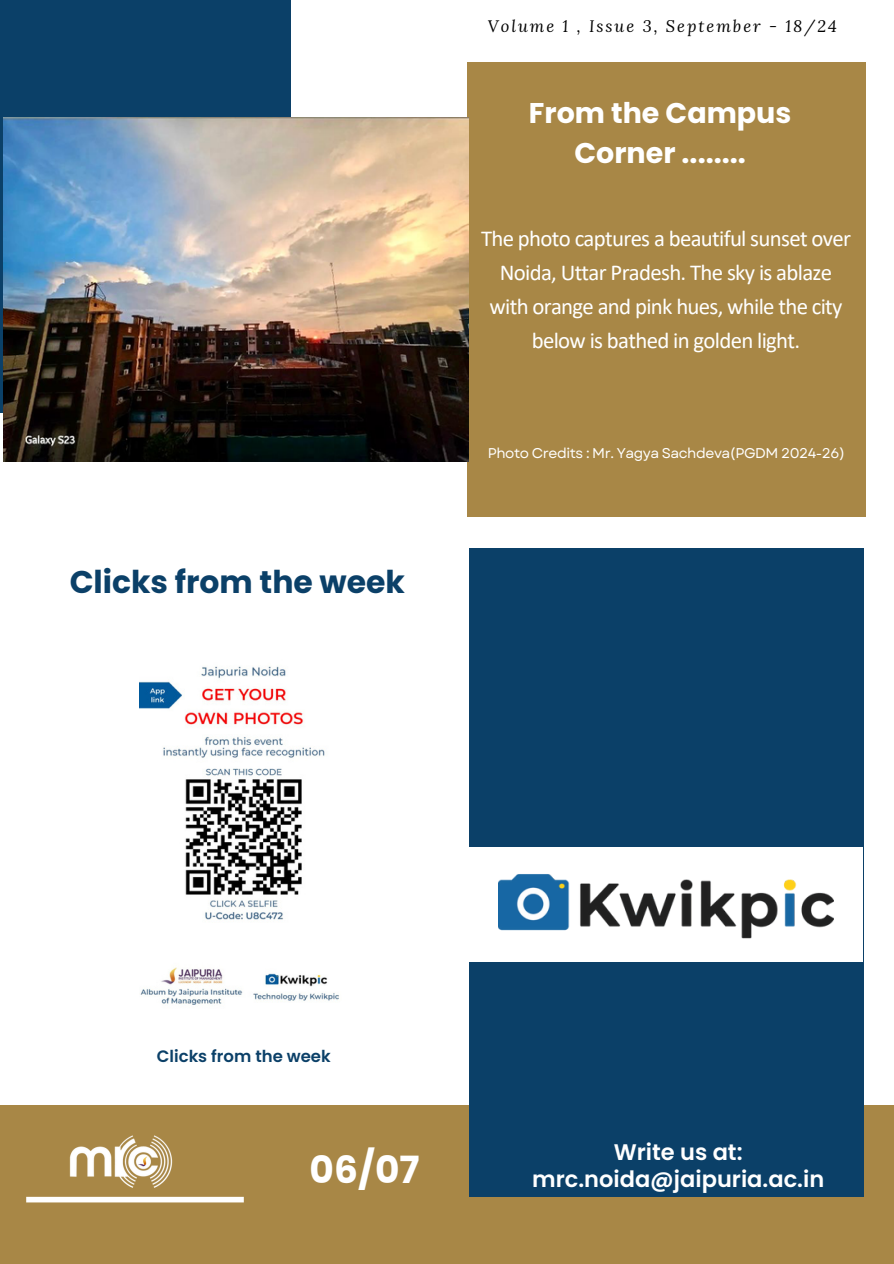
<style>
.page{position:relative;width:894px;height:1264px;background:#fff}
.page>*{position:absolute;margin:0;border:0;box-sizing:border-box;transform-origin:0 0}
.t1{font:700 37.5px "Poppins";color:#fff}
.t2{font:700 31.35px "Poppins";color:#0b4068}
.t3{font:700 28.5px/39.3px "Poppins";color:#fff;text-align:center}
.t4{font:22.8px/33.8px "Calibri";letter-spacing:-.03em;color:#fff;text-align:center}
.t5{font:600 22.5px/27px "Poppins";color:#fff;text-align:center}
.t6{font:italic 16.5px "Lora";letter-spacing:.12em;color:#000}
.t7{font:600 16.5px "Poppins";color:#0b4068}
.t8{font:14.1px "Garet";letter-spacing:-.03em;color:#fff}
</style>
<div class="page">
<div style="left:466px;top:62px;width:399px;height:454px;background:#a88746"></div>
<div style="left:0;top:0;width:290px;height:413px;background:#0b4068"></div>
<div style="left:0;top:1104px;width:893px;height:159px;background:#a88746"></div>
<div style="left:468px;top:548px;width:395px;height:648px;background:#0b4068"></div>
<div style="left:26px;top:1196px;width:218px;height:6px;background:#fff"></div>
<img style="left:55px;top:1104px;width:129px;height:99px">
<div style="left:468px;top:846px;width:394px;height:115px;background:#fff"></div>
<img style="left:498px;top:874px;width:335px;height:65px">
<img style="left:140px;top:666px;width:199px;height:339px">
<img style="left:3px;top:117px;width:465px;height:344px">
<p class="t2" style="left:70px;top:560px;width:337px">Clicks from the week</p>
<p class="t6" style="left:487px;top:15px;width:350px">Volume 1 , Issue 3, September - 18/24</p>
<p class="t3" style="left:529px;top:93px;width:264px">From the Campus<br>Corner ........</p>
<h3 class="t4" style="left:481px;top:224px;width:371px">The photo captures a beautiful sunset over Noida, Uttar Pradesh. The sky is ablaze with orange and pink hues, while the city below is bathed in golden light.</h3>
<h2 class="t8" style="left:487px;top:443px;width:358px">Photo Credits : Mr. Yagya Sachdeva(PGDM 2024-26)</h2>
<p class="t7" style="left:157px;top:1044px;width:175px">Clicks from the week</p>
<p class="t1" style="left:309px;top:1143px;width:111px">06/07</p>
<h5 class="t5" style="left:532px;top:1138px;width:293px">Write us at: mrc.noida@jaipuria.ac.in</h5>
</div>
